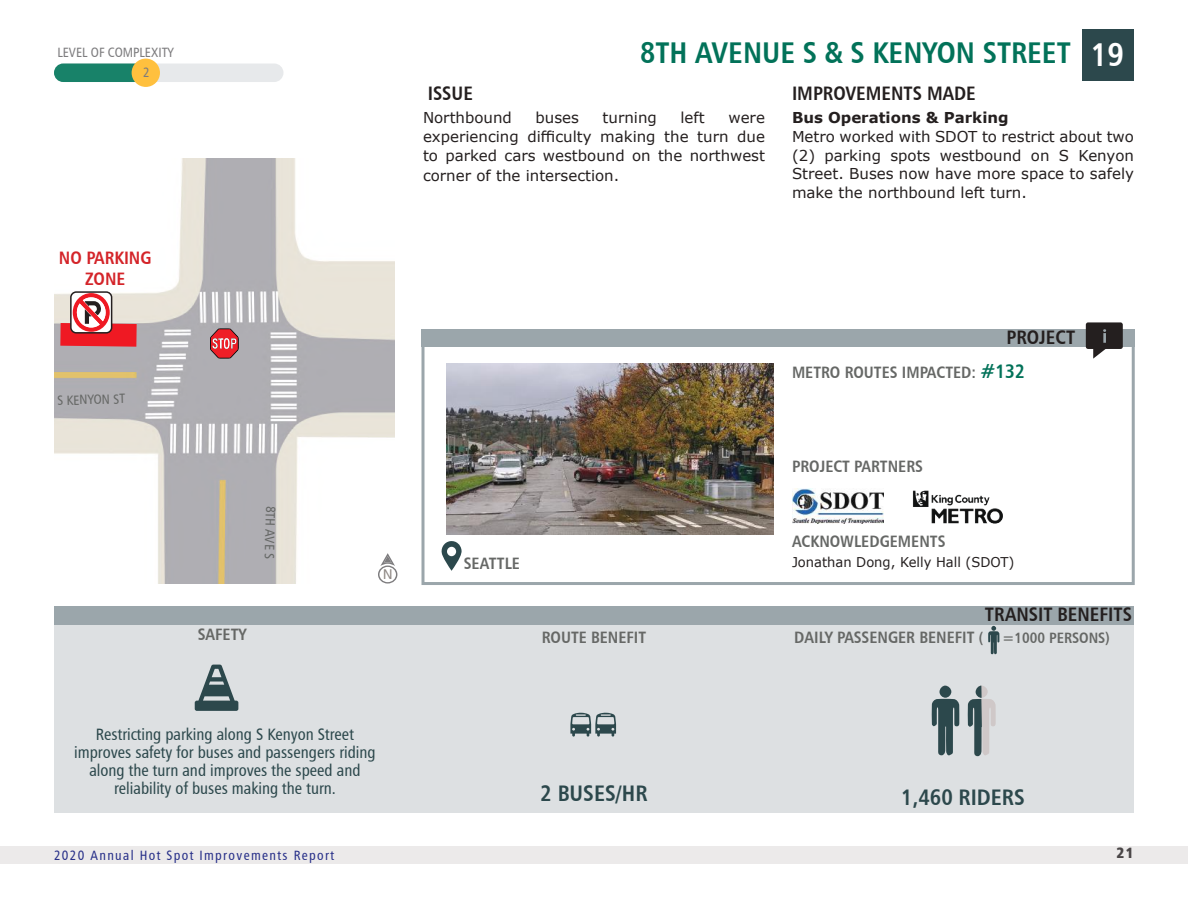
<style>
.page{position:relative;width:1188px;height:918px;background:#fff}
.page>*{position:absolute;margin:0;border:0;box-sizing:border-box;transform-origin:0 0}
.t1{font:30px "Humanist 777 BT Bold Condensed B";color:#027259}
.t2{font:22.5px "Humanist 777 BT Bold Condensed B";color:#2c484c}
.t3{font:19.5px "Humanist 777 BT Bold Condensed B";color:#241f1f}
.t4{font:18px/21px "Humanist 777 BT Bold Condensed B";color:#d42429;text-align:center}
.t5{font:16.5px/18px "Humanist 777 BT Roman Condensed B";color:#2c484c;text-align:center}
.t6{font:16.5px "Humanist 777 BT Bold Condensed B";color:#666866}
.t7{font:15px/18.8px "Verdana";color:#241f1f;text-align:justify}
.t8{font:700 15px "Verdana";color:#241f1f}
.t9{font:15px "Humanist 777 BT Bold Condensed B";color:#666866}
.t10{font:15px "Humanist 777 BT Extra Black Cond B";color:#4a4647}
.t11{font:14.25px "Humanist 777 BT Roman Condensed B";color:#908a86;scale:1.16 1}
.t12{font:13.5px "Humanist 777 BT Roman Condensed B";letter-spacing:.1em;color:#283089}
.t13{font:13.5px "Verdana";color:#241f1f}
.t14{font:13.5px "Humanist 777 BT Roman Condensed B";color:#7d7c7e}
.t15{font:13.5px "Humanist 777 BT Roman Condensed B";color:#666866}
.s1{color:#fff}
.s2{font-size:33px;color:#fff}
.s3{font-size:19.5px;color:#027259}
.s4{font-size:15px}
</style>
<div class="page">
<div style="left:54px;top:610px;width:1080px;height:203px;background:#dde0e2"></div>
<div style="left:54px;top:606px;width:1080px;height:18px;background:#9ba6ab"></div>
<div style="left:422px;top:329px;width:713px;height:18px;background:#9ba6ab"></div>
<div style="left:0;top:846px;width:1188px;height:18px;background:#eceaea"></div>
<div style="left:422px;top:334px;width:713px;height:251px;border:3px solid #9ba6ab"></div>
<div style="left:1082px;top:29px;width:52px;height:52px;background:#2c484c"></div>
<svg style="left:441px;top:541px;width:21px;height:30px"></svg>
<div style="left:1007px;top:329px;width:128px;height:18px;background:#9ba6ab"></div>
<svg style="left:1086px;top:322px;width:37px;height:37px"></svg>
<svg style="left:988px;top:626px;width:11px;height:28px"></svg>
<div style="left:54px;top:64px;width:230px;height:18px;background:#e7e9eb;border-radius:9px"></div>
<div style="left:54px;top:64px;width:92px;height:18px;background:#188269;border-radius:9px"></div>
<div style="left:132px;top:59px;width:28px;height:28px;background:#ffc03e;border-radius:50%"></div>
<img style="left:447px;top:363px;width:327px;height:171px">
<img style="left:54px;top:158px;width:340px;height:426px">
<svg style="left:378px;top:553px;width:19px;height:31px"></svg>
<img style="left:793px;top:488px;width:90px;height:36px">
<img style="left:912px;top:490px;width:91px;height:34px">
<svg style="left:195px;top:665px;width:43px;height:46px"></svg>
<svg style="left:570px;top:713px;width:46px;height:24px"></svg>
<svg style="left:932px;top:699px;width:27px;height:57px"></svg>
<div style="left:939px;top:686px;width:12px;height:12px;background:#2c484c;border-radius:50%"></div>
<svg style="left:968px;top:686px;width:28px;height:70px"></svg>
<svg style="left:203px;top:321px;width:43px;height:44px;background:#bc8489"></svg>
<div style="left:70px;top:291px;width:42px;height:43px;border:2px solid #241f1f;border-radius:5px"></div>
<svg style="left:60px;top:293px;width:77px;height:54px"></svg>
<p class="t14" style="left:57px;top:44px;width:118px">LEVEL OF COMPLEXITY</p>
<h1 class="t1" style="left:579px;top:34px;width:547px"><span class="s1">42.</span> 8TH AVENUE S &amp; S KENYON STREET <span class="s2">19</span></h1>
<p class="t14" style="left:143px;top:64px;width:8px">2</p>
<p class="t4" style="left:59px;top:247px;width:94px">NO PARKING<br>ZONE</p>
<p class="t15" style="left:57px;top:392px;width:69px;rotate:-2deg">S KENYON ST</p>
<p class="t15" style="left:279px;top:506px;width:55px;rotate:92deg">8TH AVE S</p>
<p class="t6" style="left:198px;top:624px;width:51px">SAFETY</p>
<h3 class="t3" style="left:428px;top:81px;width:46px">ISSUE</h3>
<p class="t7" style="left:423px;top:108px;width:90px">Northbound</p>
<p class="t7" style="left:536px;top:108px;width:45px">buses</p>
<p class="t7" style="left:603px;top:108px;width:56px">turning</p>
<p class="t7" style="left:681px;top:108px;width:26px">left</p>
<p class="t7" style="left:423px;top:108px;width:344px;text-indent:305px">were experiencing difficulty making the turn due to parked cars westbound on the northwest</p>
<p class="t7" style="left:423px;top:166px;width:198px">corner of the intersection.</p>
<h3 class="t3" style="left:792px;top:81px;width:185px">IMPROVEMENTS MADE</h3>
<p class="t8" style="left:792px;top:107px;width:218px">Bus Operations &amp; Parking</p>
<p class="t7" style="left:792px;top:127px;width:344px">Metro worked with SDOT to restrict about two (2) parking spots westbound on S Kenyon Street. Buses now have more space to safely make the northbound left turn.</p>
<p class="t11" style="left:383px;top:565px;width:10px">N</p>
<h3 class="t3" style="left:1007px;top:325px;width:70px">PROJECT</h3>
<p class="t6" style="left:792px;top:362px;width:235px">METRO ROUTES IMPACTED: <span class="s3">#132</span></p>
<p class="t6" style="left:792px;top:456px;width:133px">PROJECT PARTNERS</p>
<p class="t6" style="left:464px;top:553px;width:58px">SEATTLE</p>
<p class="t6" style="left:792px;top:531px;width:155px">ACKNOWLEDGEMENTS</p>
<p class="t13" style="left:792px;top:553px;width:224px">Jonathan Dong, Kelly Hall (SDOT)</p>
<h3 class="t3" style="left:985px;top:602px;width:149px">TRANSIT BENEFITS</h3>
<p class="t6" style="left:542px;top:627px;width:106px">ROUTE BENEFIT</p>
<p class="t6" style="left:794px;top:627px;width:190px">DAILY PASSENGER BENEFIT <span class="s4">(</span></p>
<p class="t9" style="left:1002px;top:628px;width:109px">=1000 PERSONS)</p>
<p class="t5" style="left:74px;top:724px;width:303px">Restricting parking along S Kenyon Street improves safety for buses and passengers riding along the turn and improves the speed and reliability of buses making the turn.</p>
<h2 class="t2" style="left:541px;top:779px;width:108px">2 BUSES/HR</h2>
<h2 class="t2" style="left:901px;top:783px;width:125px">1,460 RIDERS</h2>
<p class="t12" style="left:54px;top:847px;width:282px">2020 Annual Hot Spot Improvements Report</p>
<p class="t10" style="left:1116px;top:843px;width:19px">21</p>
</div>
